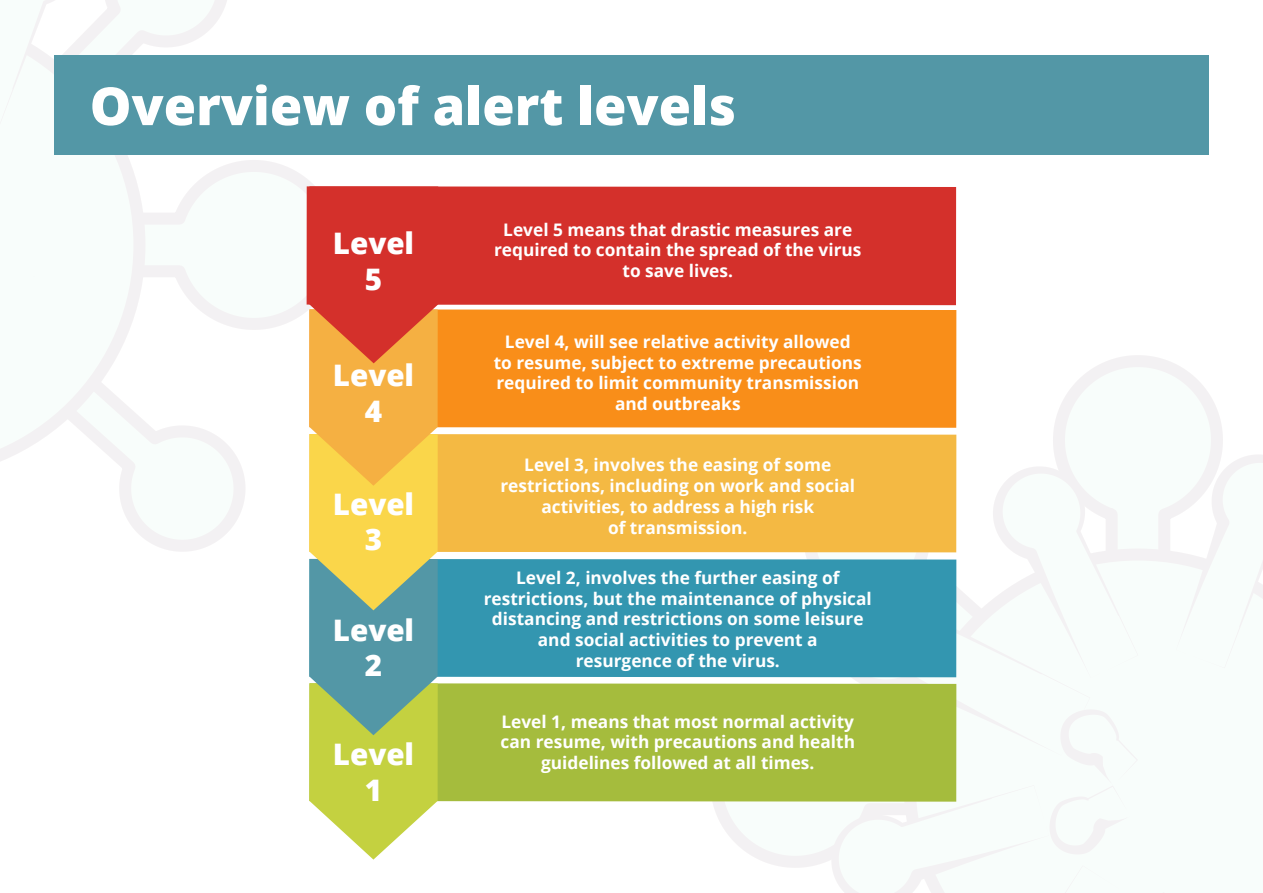
<style>
.page{position:relative;width:1263px;height:893px;background:#fff}
.page>*{position:absolute;margin:0;border:0;box-sizing:border-box;transform-origin:0 0}
.t1{font:800 52.5px "Open Sans";color:#fff}
.t2{font:800 29.7px/35.5px "Open Sans";color:#fff;text-align:center}
.t3{font:700 17.25px/20.7px "Open Sans";color:#fff;text-align:center}
</style>
<div class="page">
<svg style="left:710px;top:355px;width:513px;height:513px"></svg>
<svg style="left:903px;top:548px;width:320px;height:320px"></svg>
<svg style="left:830px;top:577px;width:260px;height:130px"></svg>
<svg style="left:1176px;top:453px;width:87px;height:215px"></svg>
<svg style="left:992px;top:464px;width:146px;height:214px"></svg>
<svg style="left:830px;top:707px;width:364px;height:186px"></svg>
<svg style="left:105px;top:0;width:234px;height:552px"></svg>
<svg style="left:0;top:11px;width:145px;height:468px"></svg>
<svg style="left:0;top:0;width:80px;height:130px"></svg>
<div style="left:54px;top:56px;width:1155px;height:99px;background:#5397a6"></div>
<div style="left:438px;top:683px;width:518px;height:119px;background:#a5bc3d"></div>
<div style="left:438px;top:559px;width:518px;height:118px;background:#3396b0"></div>
<div style="left:438px;top:434px;width:518px;height:118px;background:#f4b943"></div>
<div style="left:438px;top:309px;width:518px;height:119px;background:#f98e19"></div>
<div style="left:307px;top:186px;width:649px;height:119px;background:#d4302b"></div>
<svg style="left:309px;top:186px;width:129px;height:674px;background:#c8a059"></svg>
<h1 class="t1" style="left:90px;top:66px;width:648px">Overview of alert levels</h1>
<h2 class="t2" style="left:333px;top:224px;width:83px">Level<br>5</h2>
<h2 class="t2" style="left:333px;top:356px;width:83px">Level<br>4</h2>
<h2 class="t2" style="left:333px;top:484px;width:83px">Level<br>3</h2>
<h2 class="t2" style="left:333px;top:610px;width:83px">Level<br>2</h2>
<h2 class="t2" style="left:333px;top:735px;width:83px">Level<br>1</h2>
<p class="t3" style="left:494px;top:219px;width:369px">Level 5 means that drastic measures are required to contain the spread of the virus to save lives.</p>
<p class="t3" style="left:494px;top:331px;width:370px">Level 4, will see relative activity allowed to resume, subject to extreme precautions required to limit community transmission and outbreaks</p>
<p class="t3" style="left:500px;top:454px;width:356px">Level 3, involves the easing of some restrictions, including on work and social activities, to address a high risk<br>of transmission.</p>
<p class="t3" style="left:484px;top:567px;width:390px">Level 2, involves the further easing of restrictions, but the maintenance of physical distancing and restrictions on some leisure and social activities to prevent a<br>resurgence of the virus.</p>
<p class="t3" style="left:500px;top:710px;width:356px">Level 1, means that most normal activity can resume, with precautions and health guidelines followed at all times.</p>
</div>
